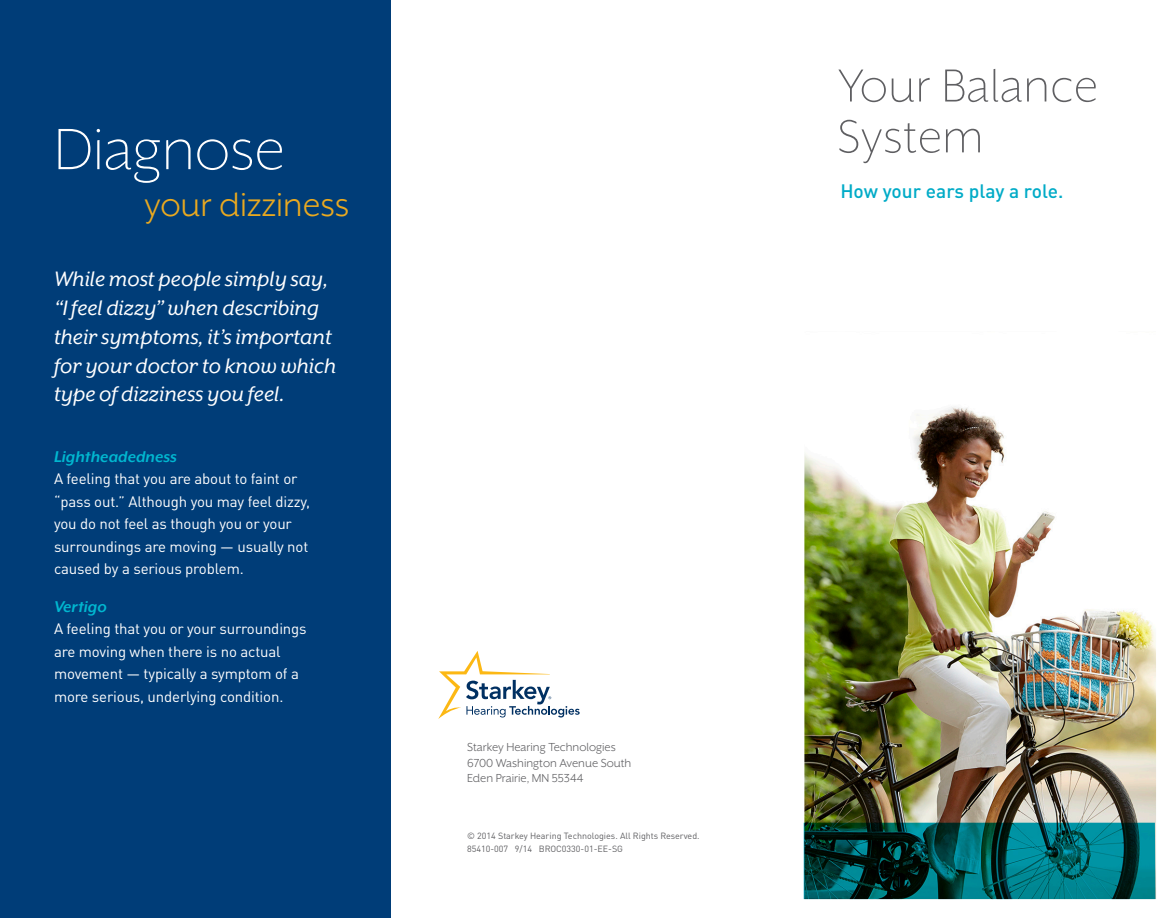
<style>
.page{position:relative;width:1175px;height:918px;background:#fff}
.page>*{position:absolute;margin:0;border:0;box-sizing:border-box;transform-origin:0 0}
.t1{font:300 67.05px "Mr Eaves XL San OT";color:#fff}
.SHT_-_Headline{font:300 53.25px "Mr Eaves XL San OT";letter-spacing:.01em;color:#5f5f62}
.t2{font:38.4px "Mr Eaves XL San OT";color:#e9a920}
.t3{font:italic 24px/28.8px "Mr Eaves XL San OT";color:#fff}
.SHT_-_Cover_Subhead{font:500 19.2px "DINOT";color:#00abc7}
.t4{font:italic 700 18px "Mr Eaves XL Mod OT";color:#01b7d0}
.SHT_-_Serif_Body{font:15px/22.5px "DINOT";letter-spacing:-.01em;color:#fff}
.t5{font:13.35px/15.9px "Mr Eaves XL San OT";color:#5f5f62}
.bullet_12{font:9px/13.4px "DINOT";color:#5f5f62}
</style>
<div class="page">
<img style="left:804px;top:407px;width:352px;height:492px">
<svg style="left:438px;top:651px;width:141px;height:68px"></svg>
<svg style="left:803px;top:823px;width:352px;height:76px;background:#01575b"></svg>
<div style="left:0;top:0;width:391px;height:918px;background:#003d78"></div>
<p class="SHT_-_Headline" style="left:837px;top:59px;width:262px">Your Balance</p>
<p class="t1" style="left:54px;top:116px;width:232px">Diagnose</p>
<p class="SHT_-_Headline" style="left:837px;top:110px;width:147px">System</p>
<p class="SHT_-_Cover_Subhead" style="left:840px;top:179px;width:225px">How your ears play a role.</p>
<p class="t2" style="left:144px;top:185px;width:206px">your dizziness</p>
<p class="t3" style="left:54px;top:265px;width:284px">While most people simply say, “I feel dizzy” when describing their symptoms, it’s important for your doctor to know which type of dizziness you feel.</p>
<p class="t4" style="left:54px;top:446px;width:124px">Lightheadedness</p>
<p class="SHT_-_Serif_Body" style="left:54px;top:467px;width:258px">A feeling that you are about to faint or “pass out.” Although you may feel dizzy, you do not feel as though you or your surroundings are moving — usually not caused by a serious problem.</p>
<p class="t4" style="left:54px;top:596px;width:54px">Vertigo</p>
<p class="SHT_-_Serif_Body" style="left:54px;top:617px;width:254px">A feeling that you or your surroundings are moving when there is no actual movement — typically a symptom of a more serious, underlying condition.</p>
<p class="t5" style="left:467px;top:739px;width:150px">Starkey Hearing Technologies</p>
<p class="t5" style="left:467px;top:755px;width:166px">6700 Washington Avenue South<br>Eden Prairie, MN 55344</p>
<p class="bullet_12" style="left:467px;top:829px;width:234px">© 2014 Starkey Hearing Technologies. All Rights Reserved.<br>85410-007 9/14 BROC0330-01-EE-SG</p>
</div>
